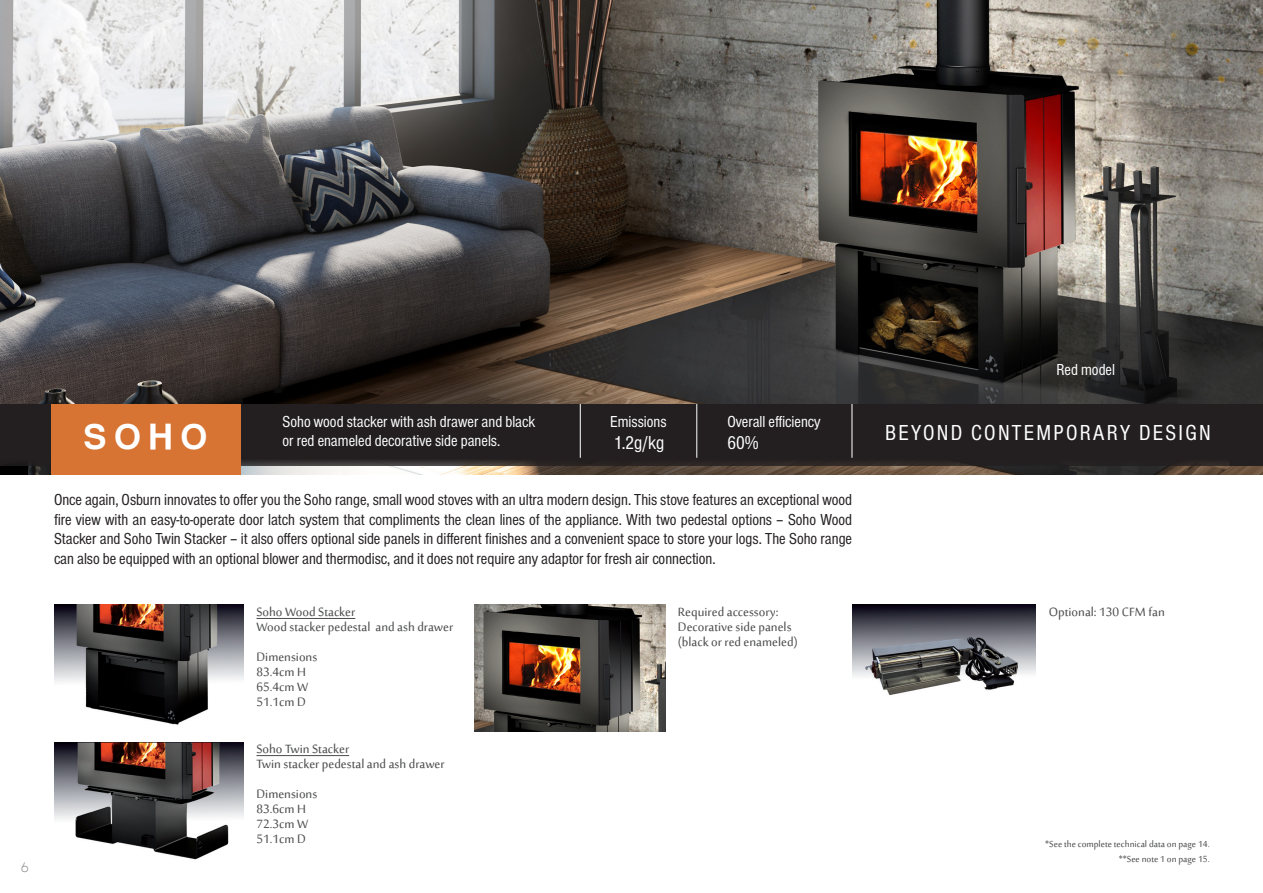
<style>
.page{position:relative;width:1263px;height:893px;background:#fff}
.page>*{position:absolute;margin:0;border:0;box-sizing:border-box;transform-origin:0 0}
.t1{font:700 34.5px "Sans Serif";color:#fff}
.t2{font:condensed 22.5px "Font Site Sans";letter-spacing:.1em;color:#fff}
.t3{font:condensed 19.5px "Font Site Sans";color:#fff}
.t4{font:condensed 16.5px/19.8px "Font Site Sans";color:#231f20;text-align:justify}
.t5{font:16.5px "Sakkal Majalla";color:#4b4c4d}
.t6{font:condensed 16.5px/19.8px "Font Site Sans";color:#fff}
.t7{font:13.5px "Sans Serif Book FLF";color:#97999c}
.t8{font:12px "Sakkal Majalla";color:#4b4c4d}
</style>
<div class="page">
<img style="left:0;top:0;width:1263px;height:474px">
<div style="left:0;top:404px;width:1263px;height:62px;background:#231f20"></div>
<hr style="left:580px;top:404px;width:1px;height:54px;background:#fff">
<hr style="left:696px;top:404px;width:1px;height:54px;background:#fff">
<hr style="left:852px;top:404px;width:1px;height:54px;background:#fff">
<div style="left:51px;top:404px;width:189px;height:70px;background:#d77333"></div>
<hr style="left:256px;top:618px;width:99px;height:1px;background:#4b4c4d">
<img style="left:474px;top:605px;width:191px;height:127px">
<img style="left:852px;top:605px;width:184px;height:90px">
<img style="left:54px;top:605px;width:190px;height:120px">
<img style="left:54px;top:742px;width:190px;height:118px">
<hr style="left:256px;top:755px;width:93px;height:1px;background:#4b4c4d">
<p class="t7" style="left:21px;top:859px;width:9px">6</p>
<p class="t1" style="left:84px;top:416px;width:125px">SOHO</p>
<p class="t6" style="left:283px;top:412px;width:254px">Soho wood stacker with ash drawer and black or red enameled decorative side panels.</p>
<p class="t6" style="left:610px;top:412px;width:58px">Emissions</p>
<p class="t6" style="left:727px;top:412px;width:95px">Overall efficiency</p>
<p class="t3" style="left:614px;top:432px;width:52px">1.2g/kg</p>
<p class="t3" style="left:727px;top:432px;width:33px">60%</p>
<p class="t4" style="left:54px;top:490px;width:800px">Once again, Osburn innovates to offer you the Soho range, small wood stoves with an ultra modern design. This stove features an exceptional wood fire view with an easy-to-operate door latch system that compliments the clean lines of the appliance. With two pedestal options – Soho Wood Stacker and Soho Twin Stacker – it also offers optional side panels in different finishes and a convenient space to store your logs. The Soho range can also be equipped with an optional blower and thermodisc, and it does not require any adaptor for fresh air connection.</p>
<p class="t5" style="left:256px;top:603px;width:100px">Soho Wood Stacker</p>
<p class="t5" style="left:256px;top:618px;width:198px">Wood stacker pedestal and ash drawer</p>
<p class="t5" style="left:256px;top:648px;width:62px">Dimensions</p>
<p class="t5" style="left:256px;top:663px;width:51px">83.4cm H</p>
<p class="t5" style="left:256px;top:678px;width:53px">65.4cm W</p>
<p class="t5" style="left:256px;top:693px;width:51px">51.1cm D</p>
<p class="t5" style="left:256px;top:740px;width:94px">Soho Twin Stacker</p>
<p class="t5" style="left:256px;top:755px;width:190px">Twin stacker pedestal and ash drawer</p>
<p class="t5" style="left:256px;top:785px;width:62px">Dimensions</p>
<p class="t5" style="left:256px;top:800px;width:51px">83.6cm H</p>
<p class="t5" style="left:256px;top:815px;width:53px">72.3cm W</p>
<p class="t5" style="left:256px;top:830px;width:51px">51.1cm D</p>
<p class="t5" style="left:678px;top:603px;width:102px">Required accessory:</p>
<p class="t5" style="left:678px;top:618px;width:115px">Decorative side panels</p>
<p class="t5" style="left:678px;top:633px;width:121px">(black or red enameled)</p>
<p class="t6" style="left:1056px;top:360px;width:60px">Red model</p>
<p class="t2" style="left:885px;top:420px;width:327px">BEYOND CONTEMPORARY DESIGN</p>
<p class="t5" style="left:1049px;top:603px;width:117px">Optional: 130 CFM fan</p>
<p class="t8" style="left:1045px;top:838px;width:166px">*See the complete technical data on page 14.</p>
<p class="t8" style="left:1119px;top:852px;width:92px">**See note 1 on page 15.</p>
</div>
